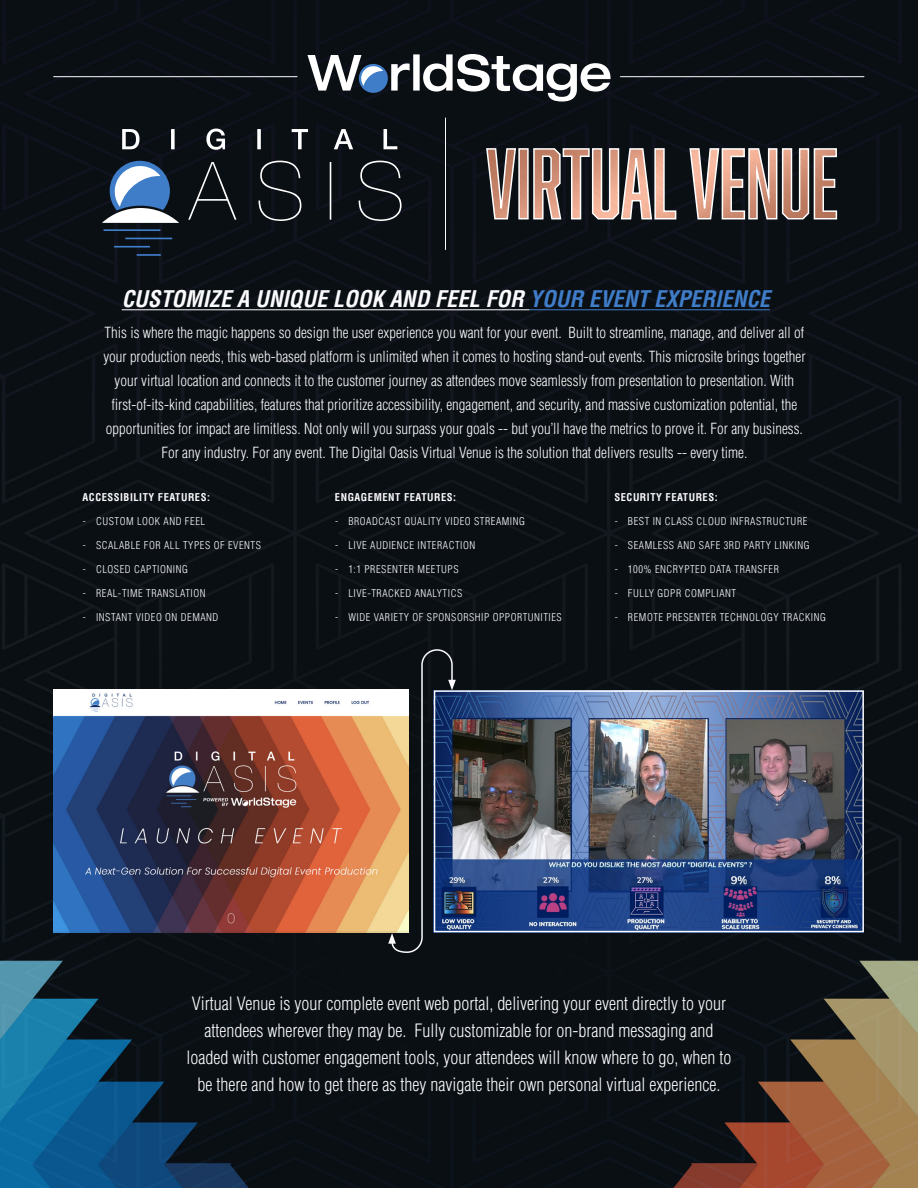
<style>
.page{position:relative;width:918px;height:1188px;background:#fff}
.page>*{position:absolute;margin:0;border:0;box-sizing:border-box;transform-origin:0 0}
.t1{font:italic 700 condensed 22.35px "Helvetica";color:#fbfbfd}
.t2{font:300 condensed 18px/27px "Helvetica";color:#fbfbfd;text-align:center}
.t3{font:300 condensed 15px/24px "Helvetica";color:#fbfbfd;text-align:center}
.t4{font:300 condensed 10.5px "Helvetica";letter-spacing:.05em;color:#fbfbfd}
.t5{font:700 condensed 10.5px "Helvetica";letter-spacing:.05em;color:#fbfbfd}
.s1{color:#407dc9}
.s2{font-family:"Minion Pro";font-weight:400;font-stretch:normal}
</style>
<div class="page">
<img style="left:0;top:0;width:918px;height:1188px">
<svg style="left:102px;top:129px;width:300px;height:127px;background:#232a32"></svg>
<svg style="left:307px;top:54px;width:304px;height:48px"></svg>
<hr style="left:620px;top:76px;width:244px;height:1px;background:#fbfbfd">
<hr style="left:54px;top:76px;width:243px;height:1px;background:#fbfbfd">
<hr style="left:445px;top:118px;width:1px;height:132px;background:#fbfbfd">
<hr style="left:122px;top:309px;width:408px;height:1px;background:#fbfbfd">
<hr style="left:530px;top:309px;width:240px;height:1px;background:#407dc9">
<svg style="left:485px;top:142px;width:353px;height:78px;background:#816b64"></svg>
<img style="left:53px;top:690px;width:335px;height:243px">
<img style="left:456px;top:693px;width:405px;height:236px">
<div style="left:434px;top:690px;width:430px;height:242px;border:2px solid #fbfbfd"></div>
<svg style="left:388px;top:648px;width:68px;height:306px;background:#535353"></svg>
<h1 class="t1" style="left:122px;top:285px;width:650px">CUSTOMIZE A UNIQUE LOOK AND FEEL FOR <span class="s1">YOUR EVENT EXPERIENCE</span></h1>
<p class="t3" style="left:103px;top:321px;width:704px">This is where the magic happens so design the user experience you want for your event. Built to streamline, manage, and deliver all of your production needs, this web-based platform is unlimited when it comes to hosting stand-out events. This microsite brings together your virtual location and connects it to the customer journey as attendees move seamlessly from presentation to presentation. With first-of-its-kind capabilities, features that prioritize accessibility, engagement, and security, and massive customization potential, the opportunities for impact are limitless. Not only will you surpass your goals -- but you’ll have the metrics to prove it. For any business.<br>For any industry. For any event. The Digital Oasis Virtual Venue is the solution that delivers results -- every time.</p>
<p class="t5" style="left:83px;top:491px;width:129px">ACCESSIBILITY FEATURES:</p>
<p class="t4" style="left:83px;top:516px;width:124px"><span class="s2">-</span> CUSTOM LOOK AND FEEL</p>
<p class="t4" style="left:83px;top:540px;width:180px"><span class="s2">-</span> SCALABLE FOR ALL TYPES OF EVENTS</p>
<p class="t4" style="left:83px;top:564px;width:107px"><span class="s2">-</span> CLOSED CAPTIONING</p>
<p class="t4" style="left:83px;top:588px;width:125px"><span class="s2">-</span> REAL-TIME TRANSLATION</p>
<p class="t4" style="left:83px;top:612px;width:137px"><span class="s2">-</span> INSTANT VIDEO ON DEMAND</p>
<p class="t5" style="left:335px;top:491px;width:123px">ENGAGEMENT FEATURES:</p>
<p class="t4" style="left:335px;top:516px;width:192px"><span class="s2">-</span> BROADCAST QUALITY VIDEO STREAMING</p>
<p class="t4" style="left:335px;top:540px;width:142px"><span class="s2">-</span> LIVE AUDIENCE INTERACTION</p>
<p class="t4" style="left:335px;top:564px;width:125px"><span class="s2">-</span> 1:1 PRESENTER MEETUPS</p>
<p class="t4" style="left:335px;top:588px;width:129px"><span class="s2">-</span> LIVE-TRACKED ANALYTICS</p>
<p class="t4" style="left:335px;top:612px;width:228px"><span class="s2">-</span> WIDE VARIETY OF SPONSORSHIP OPPORTUNITIES</p>
<p class="t5" style="left:615px;top:491px;width:105px">SECURITY FEATURES:</p>
<p class="t4" style="left:615px;top:516px;width:194px"><span class="s2">-</span> BEST IN CLASS CLOUD INFRASTRUCTURE</p>
<p class="t4" style="left:615px;top:540px;width:197px"><span class="s2">-</span> SEAMLESS AND SAFE 3RD PARTY LINKING</p>
<p class="t4" style="left:615px;top:564px;width:166px"><span class="s2">-</span> 100% ENCRYPTED DATA TRANSFER</p>
<p class="t4" style="left:615px;top:588px;width:123px"><span class="s2">-</span> FULLY GDPR COMPLIANT</p>
<p class="t4" style="left:615px;top:612px;width:213px"><span class="s2">-</span> REMOTE PRESENTER TECHNOLOGY TRACKING</p>
<p class="t2" style="left:187px;top:990px;width:546px">Virtual Venue is your complete event web portal, delivering your event directly to your attendees wherever they may be. Fully customizable for on-brand messaging and loaded with customer engagement tools, your attendees will know where to go, when to be there and how to get there as they navigate their own personal virtual experience.</p>
</div>
